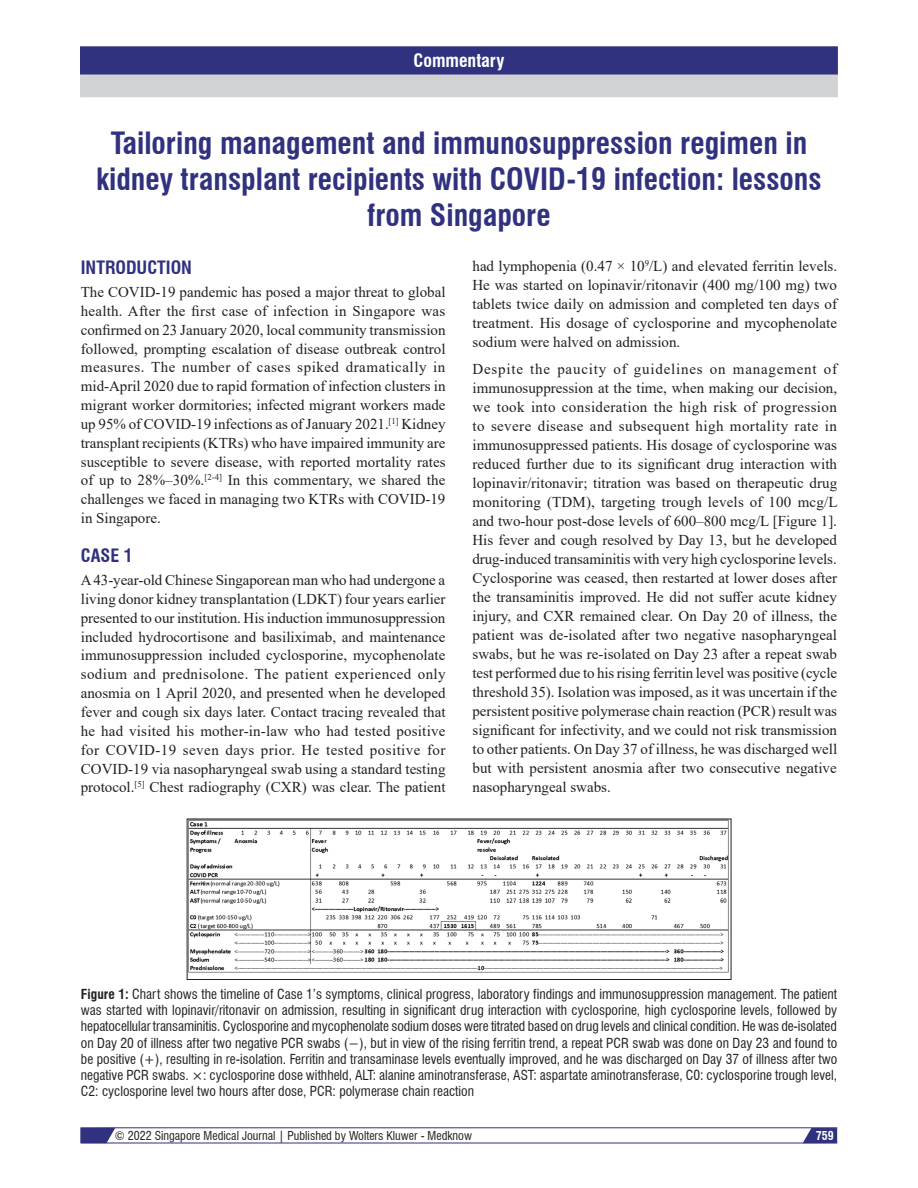
<style>
.page{position:relative;width:918px;height:1188px;background:#fff}
.page>*{position:absolute;margin:0;border:0;box-sizing:border-box;transform-origin:0 0}
.AT{font:700 condensed 30px/36px "Swiss 721 BT";color:#30317f;text-align:center}
.t1{font:700 condensed 18px "Swiss 721 BT";color:#30317f}
.AH{font:700 condensed 18px "Swiss 721 BT";color:#fff}
.TX{font:15px/19px "Times New Roman";color:#231f20;text-align:justify}
.FGC{font:condensed 13.5px/16.2px "Swiss 721 BT";color:#231f20;text-align:justify}
.t2{font:condensed 12px "Swiss 721 BT";color:#231f20}
.t3{font:700 condensed 12px "Swiss 721 BT";color:#fff}
.s1{font-weight:700}
</style>
<div class="page">
<svg style="left:81px;top:1127px;width:757px;height:16px"></svg>
<div style="left:80px;top:46px;width:758px;height:51px;background:#d1d2d4"></div>
<div style="left:81px;top:47px;width:756px;height:27px;background:#30317f"></div>
<div style="left:80px;top:46px;width:758px;height:29px;border:2px solid #30317f"></div>
<img style="left:189px;top:821px;width:540px;height:152px">
<div style="left:187px;top:819px;width:544px;height:161px;border:1px solid #231f20"></div>
<p class="AH" style="left:414px;top:50px;width:92px">Commentary</p>
<p class="AT" style="left:96px;top:125px;width:727px">Tailoring management and immunosuppression regimen in kidney transplant recipients with COVID‑19 infection: lessons from Singapore</p>
<h1 class="t1" style="left:81px;top:256px;width:113px">INTRODUCTION</h1>
<p class="TX" style="left:81px;top:282px;width:366px">The COVID‑19 pandemic has posed a major threat to global health. After the first case of infection in Singapore was confirmed on 23 January 2020, local community transmission followed, prompting escalation of disease outbreak control measures. The number of cases spiked dramatically in mid‑April 2020 due to rapid formation of infection clusters in migrant worker dormitories; infected migrant workers made up 95% of COVID‑19 infections as of January 2021.<sup>[1]</sup> Kidney transplant recipients (KTRs) who have impaired immunity are susceptible to severe disease, with reported mortality rates of up to 28%–30%.<sup>[2‑4]</sup> In this commentary, we shared the challenges we faced in managing two KTRs with COVID‑19 in Singapore.</p>
<h1 class="t1" style="left:81px;top:545px;width:53px">CASE 1</h1>
<p class="TX" style="left:81px;top:570px;width:366px">A 43‑year‑old Chinese Singaporean man who had undergone a living donor kidney transplantation (LDKT) four years earlier presented to our institution. His induction immunosuppression included hydrocortisone and basiliximab, and maintenance immunosuppression included cyclosporine, mycophenolate sodium and prednisolone. The patient experienced only anosmia on 1 April 2020, and presented when he developed fever and cough six days later. Contact tracing revealed that he had visited his mother‑in‑law who had tested positive for COVID‑19 seven days prior. He tested positive for COVID‑19 via nasopharyngeal swab using a standard testing protocol.<sup>[5]</sup> Chest radiography (CXR) was clear. The patient</p>
<p class="TX" style="left:472px;top:256px;width:366px">had lymphopenia (0.47 × 10<sup>9</sup>/L) and elevated ferritin levels.<br>He was started on lopinavir/ritonavir (400 mg/100 mg) two tablets twice daily on admission and completed ten days of treatment. His dosage of cyclosporine and mycophenolate sodium were halved on admission.</p>
<p class="TX" style="left:472px;top:359px;width:367px">Despite the paucity of guidelines on management of immunosuppression at the time, when making our decision, we took into consideration the high risk of progression to severe disease and subsequent high mortality rate in immunosuppressed patients. His dosage of cyclosporine was reduced further due to its significant drug interaction with lopinavir/ritonavir; titration was based on therapeutic drug monitoring (TDM), targeting trough levels of 100 mcg/L and two‑hour post‑dose levels of 600–800 mcg/L [Figure 1].<br>His fever and cough resolved by Day 13, but he developed drug‑induced transaminitis with very high cyclosporine levels.<br>Cyclosporine was ceased, then restarted at lower doses after the transaminitis improved. He did not suffer acute kidney injury, and CXR remained clear. On Day 20 of illness, the patient was de‑isolated after two negative nasopharyngeal swabs, but he was re‑isolated on Day 23 after a repeat swab test performed due to his rising ferritin level was positive (cycle threshold 35). Isolation was imposed, as it was uncertain if the persistent positive polymerase chain reaction (PCR) result was significant for infectivity, and we could not risk transmission to other patients. On Day 37 of illness, he was discharged well but with persistent anosmia after two consecutive negative nasopharyngeal swabs.</p>
<p class="FGC" style="left:81px;top:986px;width:758px"><span class="s1">Figure 1:</span> Chart shows the timeline of Case 1’s symptoms, clinical progress, laboratory findings and immunosuppression management. The patient was started with lopinavir/ritonavir on admission, resulting in significant drug interaction with cyclosporine, high cyclosporine levels, followed by hepatocellular transaminitis. Cyclosporine and mycophenolate sodium doses were titrated based on drug levels and clinical condition. He was de‑isolated on Day 20 of illness after two negative PCR swabs (−), but in view of the rising ferritin trend, a repeat PCR swab was done on Day 23 and found to be positive (+), resulting in re‑isolation. Ferritin and transaminase levels eventually improved, and he was discharged on Day 37 of illness after two negative PCR swabs. ×: cyclosporine dose withheld, ALT: alanine aminotransferase, AST: aspartate aminotransferase, C0: cyclosporine trough level, C2: cyclosporine level two hours after dose, PCR: polymerase chain reaction</p>
<p class="t2" style="left:115px;top:1129px;width:359px">© 2022 Singapore Medical Journal | Published by Wolters Kluwer - Medknow</p>
<p class="t3" style="left:816px;top:1129px;width:19px">759</p>
</div>
